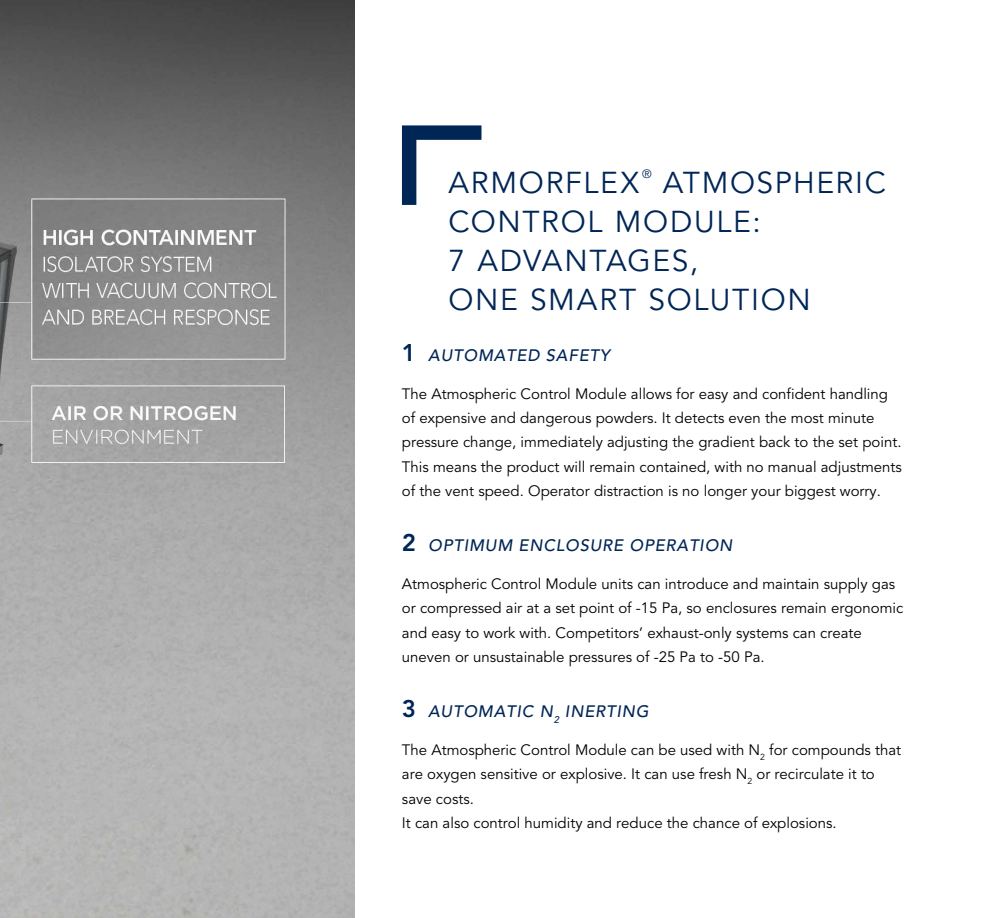
<style>
.page{position:relative;width:986px;height:918px;background:#fff}
.page>*{position:absolute;margin:0;border:0;box-sizing:border-box;transform-origin:0 0}
.t1{font:30px/39px "Avenir";letter-spacing:.055em;color:#002656}
.t2{font:italic 500 16.5px "Avenir";letter-spacing:.05em;color:#002656}
.t3{font:15px/24.3px "Avenir";color:#000}
.t4{font:12px "Avenir";color:#002656}
.s1{font-weight:800;font-style:normal;font-size:24px}
</style>
<div class="page">
<img style="left:0;top:0;width:354px;height:918px">
<svg style="left:402px;top:125px;width:79px;height:80px"></svg>
<h1 class="t1" style="left:448px;top:164px;width:192px">ARMORFLEX</h1>
<p class="t4" style="left:642px;top:166px;width:11px">®</p>
<h1 class="t1" style="left:448px;top:164px;width:439px;text-indent:214px">ATMOSPHERIC<br>CONTROL MODULE:<br>7 ADVANTAGES,<br>ONE SMART SOLUTION</h1>
<p class="t2" style="left:402px;top:346px;width:209px"><span class="s1">1</span> AUTOMATED SAFETY</p>
<p class="t3" style="left:402px;top:382px;width:501px">The Atmospheric Control Module allows for easy and confident handling of expensive and dangerous powders. It detects even the most minute pressure change, immediately adjusting the gradient back to the set point.<br>This means the product will remain contained, with no manual adjustments of the vent speed. Operator distraction is no longer your biggest worry.</p>
<p class="t2" style="left:402px;top:536px;width:332px"><span class="s1">2</span> OPTIMUM ENCLOSURE OPERATION</p>
<p class="t3" style="left:402px;top:572px;width:503px">Atmospheric Control Module units can introduce and maintain supply gas or compressed air at a set point of -15 Pa, so enclosures remain ergonomic and easy to work with. Competitors’ exhaust-only systems can create uneven or unsustainable pressures of -25 Pa to -50 Pa.</p>
<p class="t2" style="left:402px;top:702px;width:248px"><span class="s1">3</span> AUTOMATIC N<sub>2</sub> INERTING</p>
<p class="t3" style="left:402px;top:738px;width:501px">The Atmospheric Control Module can be used with N<sub>2</sub> for compounds that are oxygen sensitive or explosive. It can use fresh N<sub>2</sub> or recirculate it to save costs.<br>It can also control humidity and reduce the chance of explosions.</p>
</div>
